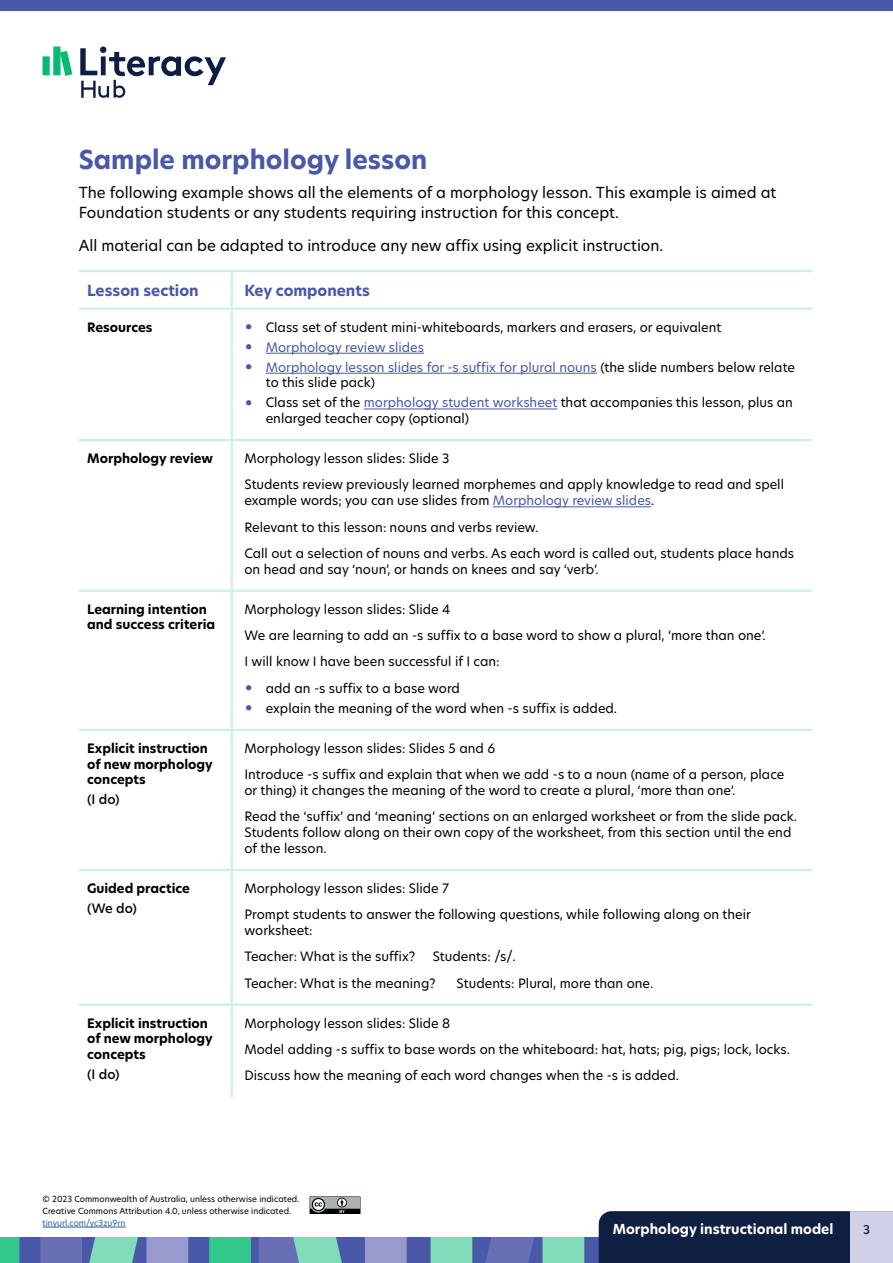
<style>
.page{position:relative;width:893px;height:1263px;background:#fff}
.page>*{position:absolute;margin:0;border:0;box-sizing:border-box;transform-origin:0 0}
.t1{font:700 25.5px "New Hero";color:#4958a7}
.t2{font:15px/20.2px "New Hero";color:#000}
.t3{font:700 15px "New Hero";color:#4958a7}
.t4{font:700 13.5px "New Hero";color:#fff}
.t5{font:12.75px/26.4px "New Hero";color:#000}
.t6{font:700 12.75px "New Hero";color:#000}
.t7{font:12.75px/15.8px "New Hero";color:#4958a7}
.t8{font:500 12.75px "New Hero";color:#000}
.t9{font:500 12px "New Hero";color:#0e1f42}
.t10{font:8.25px/12px "New Hero";color:#000}
.t11{font:8.25px "New Hero";color:#215e9e}
.s1{font-size:19.5px;color:#4958a7}
.s2{font-size:19.5px}
.s3{color:#000}
.s4{color:#4958a7}
</style>
<div class="page">
<div style="left:0;top:1237px;width:893px;height:26px;background:#4958a7"></div>
<svg style="left:0;top:1237px;width:19px;height:26px"></svg>
<svg style="left:209px;top:1237px;width:42px;height:26px"></svg>
<svg style="left:40px;top:1237px;width:148px;height:26px;background:#7897b9"></svg>
<svg style="left:259px;top:1237px;width:148px;height:26px"></svg>
<svg style="left:431px;top:1237px;width:153px;height:26px"></svg>
<div style="left:599px;top:1211px;width:251px;height:52px;background:#0e1f42"></div>
<div style="left:850px;top:1211px;width:43px;height:52px;background:#d0d0e9"></div>
<div style="left:0;top:0;width:893px;height:11px;background:#4958a7"></div>
<svg style="left:80px;top:47px;width:146px;height:51px"></svg>
<svg style="left:43px;top:47px;width:29px;height:29px"></svg>
<svg style="left:310px;top:1196px;width:51px;height:18px"></svg>
<hr style="left:43px;top:1227px;width:83px;height:1px;background:#215e9e">
<hr style="left:79px;top:270px;width:153px;height:2px;background:#ccf1e2">
<hr style="left:232px;top:270px;width:580px;height:2px;background:#ccf1e2">
<hr style="left:231px;top:272px;width:2px;height:35px;background:#ccf1e2">
<hr style="left:79px;top:307px;width:153px;height:3px;background:#ccf1e2">
<hr style="left:232px;top:307px;width:580px;height:3px;background:#ccf1e2">
<hr style="left:231px;top:310px;width:2px;height:129px;background:#ccf1e2">
<hr style="left:79px;top:439px;width:153px;height:2px;background:#ccf1e2">
<hr style="left:232px;top:439px;width:580px;height:2px;background:#ccf1e2">
<hr style="left:231px;top:441px;width:2px;height:149px;background:#ccf1e2">
<hr style="left:79px;top:590px;width:153px;height:2px;background:#ccf1e2">
<hr style="left:232px;top:590px;width:580px;height:2px;background:#ccf1e2">
<hr style="left:231px;top:592px;width:2px;height:137px;background:#ccf1e2">
<hr style="left:79px;top:729px;width:153px;height:2px;background:#ccf1e2">
<hr style="left:232px;top:729px;width:580px;height:2px;background:#ccf1e2">
<hr style="left:231px;top:731px;width:2px;height:138px;background:#ccf1e2">
<hr style="left:79px;top:869px;width:153px;height:2px;background:#ccf1e2">
<hr style="left:232px;top:869px;width:580px;height:2px;background:#ccf1e2">
<hr style="left:231px;top:1006px;width:2px;height:91px;background:#ccf1e2">
<hr style="left:231px;top:871px;width:2px;height:133px;background:#ccf1e2">
<hr style="left:79px;top:1004px;width:153px;height:2px;background:#ccf1e2">
<hr style="left:232px;top:1004px;width:580px;height:2px;background:#ccf1e2">
<hr style="left:266px;top:353px;width:158px;height:1px;background:#4958a7">
<hr style="left:266px;top:373px;width:331px;height:1px;background:#4958a7">
<hr style="left:364px;top:409px;width:193px;height:1px;background:#4958a7">
<hr style="left:493px;top:506px;width:158px;height:1px;background:#4958a7">
<h2 class="t1" style="left:79px;top:142px;width:350px">Sample morphology lesson</h2>
<p class="t2" style="left:79px;top:182px;width:699px">The following example shows all the elements of a morphology lesson. This example is aimed at<br>Foundation students or any students requiring instruction for this concept.</p>
<p class="t2" style="left:79px;top:235px;width:586px">All material can be adapted to introduce any new affx using explicit instruction.</p>
<p class="t3" style="left:87px;top:280px;width:113px">Lesson section</p>
<p class="t3" style="left:244px;top:280px;width:127px">Key components</p>
<p class="t6" style="left:87px;top:318px;width:67px">Resources</p>
<p class="t5" style="left:244px;top:313px;width:478px"><span class="s1">•</span> Class set of student mini-whiteboards, markers and erasers, or equivalent</p>
<p class="t7" style="left:244px;top:339px;width:181px"><span class="s2">•</span> Morphology review slides</p>
<p class="t7" style="left:266px;top:359px;width:531px;text-indent:-21px"><span class="s2">•</span> Morphology lesson slides for -s suffx for plural nouns <span class="s3">(the slide numbers below relate to this slide pack)</span></p>
<p class="t5" style="left:266px;top:395px;width:529px;line-height:15.8px;text-indent:-21px"><span class="s1">•</span> Class set of the <span class="s4">morphology student worksheet</span> that accompanies this lesson, plus an enlarged teacher copy (optional)</p>
<p class="t6" style="left:87px;top:450px;width:127px">Morphology review</p>
<p class="t5" style="left:244px;top:445px;width:541px">Morphology lesson slides: Slide 3<br>Students review previously learned morphemes and apply knowledge to read and spell</p>
<p class="t5" style="left:244px;top:487px;width:551px">example words; you can use slides from <span class="s4">Morphology review slides</span>.<br>Relevant to this lesson: nouns and verbs review.<br>Call out a selection of nouns and verbs. As each word is called out, students place hands</p>
<p class="t5" style="left:244px;top:556px;width:356px">on head and say ‘noun’, or hands on knees and say ‘verb’.</p>
<p class="t6" style="left:87px;top:600px;width:121px">Learning intention</p>
<p class="t5" style="left:244px;top:596px;width:208px">Morphology lesson slides: Slide 4</p>
<p class="t6" style="left:87px;top:616px;width:130px">and success criteria</p>
<p class="t5" style="left:244px;top:622px;width:523px">We are learning to add an -s suffx to a base word to show a plural, ‘more than one’.<br>I will know I have been successful if I can:</p>
<p class="t5" style="left:244px;top:675px;width:217px"><span class="s1">•</span> add an -s suffx to a base word</p>
<p class="t5" style="left:244px;top:695px;width:374px"><span class="s1">•</span> explain the meaning of the word when -s suffx is added.</p>
<p class="t6" style="left:87px;top:739px;width:122px">Explicit instruction</p>
<p class="t5" style="left:244px;top:735px;width:252px">Morphology lesson slides: Slides 5 and 6</p>
<p class="t6" style="left:87px;top:755px;width:127px">of new morphology</p>
<p class="t6" style="left:87px;top:771px;width:60px">concepts</p>
<p class="t5" style="left:244px;top:761px;width:541px">Introduce -s suffx and explain that when we add -s to a noun (name of a person, place</p>
<p class="t8" style="left:87px;top:791px;width:34px">(I do)</p>
<p class="t5" style="left:244px;top:777px;width:554px">or thing) it changes the meaning of the word to create a plural, ‘more than one’.<br>Read the ‘suffx’ and ‘meaning’ sections on an enlarged worksheet or from the slide pack.</p>
<p class="t5" style="left:244px;top:824px;width:548px;line-height:15.8px">Students follow along on their own copy of the worksheet, from this section until the end of the lesson.</p>
<p class="t6" style="left:87px;top:879px;width:104px">Guided practice</p>
<p class="t5" style="left:244px;top:875px;width:206px">Morphology lesson slides: Slide 7</p>
<p class="t8" style="left:87px;top:899px;width:51px">(We do)</p>
<p class="t5" style="left:244px;top:906px;width:508px;line-height:15.8px">Prompt students to answer the following questions, while following along on their worksheet:</p>
<p class="t5" style="left:244px;top:943px;width:172px">Teacher: What is the suffx?</p>
<p class="t5" style="left:244px;top:943px;width:273px;text-indent:188px">Students: /s/.<br>Teacher: What is the meaning?</p>
<p class="t5" style="left:457px;top:969px;width:198px">Students: Plural, more than one.</p>
<p class="t6" style="left:87px;top:1014px;width:122px">Explicit instruction</p>
<p class="t5" style="left:244px;top:1009px;width:207px">Morphology lesson slides: Slide 8</p>
<p class="t6" style="left:87px;top:1030px;width:127px">of new morphology</p>
<p class="t6" style="left:87px;top:1046px;width:60px">concepts</p>
<p class="t5" style="left:244px;top:1036px;width:547px">Model adding -s suffx to base words on the whiteboard: hat, hats; pig, pigs; lock, locks.</p>
<p class="t8" style="left:87px;top:1066px;width:34px">(I do)</p>
<p class="t5" style="left:244px;top:1062px;width:436px">Discuss how the meaning of each word changes when the -s is added.</p>
<p class="t10" style="left:43px;top:1193px;width:258px">© 2023 Commonwealth of Australia, unless otherwise indicated.<br>Creative Commons Attribution 4.0, unless otherwise indicated.</p>
<p class="t11" style="left:43px;top:1217px;width:85px">tinyurl.com/yc3zu9rn</p>
<p class="t4" style="left:613px;top:1220px;width:222px">Morphology instructional model</p>
<p class="t9" style="left:863px;top:1221px;width:9px">3</p>
</div>
